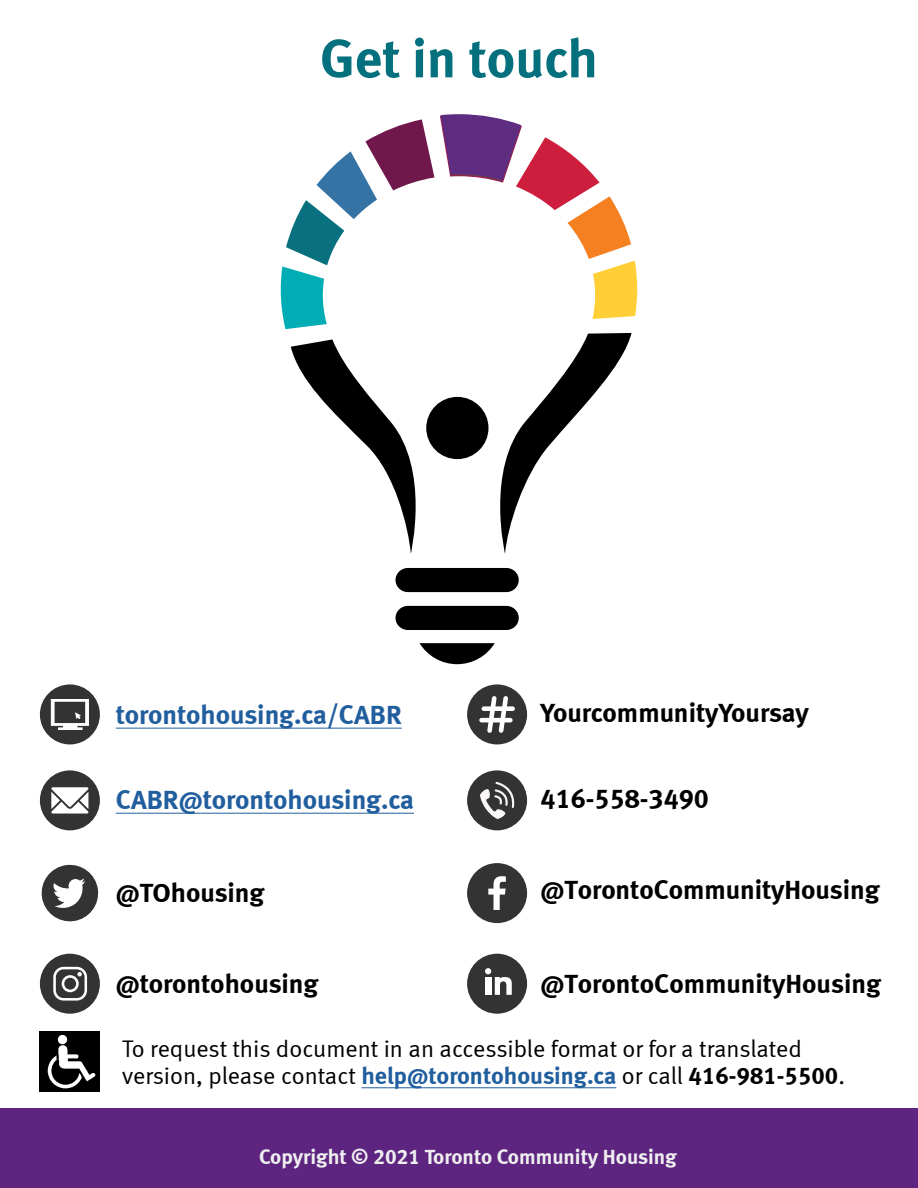
<style>
.page{position:relative;width:918px;height:1188px;background:#fff}
.page>*{position:absolute;margin:0;border:0;box-sizing:border-box;transform-origin:0 0}
.Header_style_1{font:54px "Meta Bold LF";color:#04707e}
.Paragraph_Style_3{font:27px "Meta Bold LF";color:#000}
.Paragraph_Style_3-2{font:27px "Meta Bold LF";color:#215e9e}
.t1{font:24px/27px "Meta Normal";color:#000}
.Paragraph_Style_1{font:21px "Meta Bold LF";color:#efeff0}
.s1{font-family:"Meta Bold LF";color:#215e9e}
.s2{font-family:"Meta Bold LF"}
.s3{font-family:"Meta Normal LF"}
</style>
<div class="page">
<div style="left:0;top:1108px;width:918px;height:80px;background:#5e2580"></div>
<div style="left:40px;top:684px;width:60px;height:60px;background:#343333;border-radius:50%"></div>
<div style="left:58px;top:728px;width:24px;height:2px;border:1px solid #fff"></div>
<svg style="left:51px;top:699px;width:38px;height:30px"></svg>
<hr style="left:116px;top:728px;width:286px;height:1px;background:#215e9e">
<div style="left:467px;top:684px;width:60px;height:60px;background:#333;border-radius:50%"></div>
<div style="left:482px;top:706px;width:33px;height:5px;background:#fff;border-radius:2px"></div>
<hr style="left:479px;top:718px;width:34px;height:4px;background:#fff;border-radius:2px">
<svg style="left:487px;top:696px;width:21px;height:37px"></svg>
<div style="left:40px;top:770px;width:60px;height:60px;background:#343333;border-radius:50%"></div>
<svg style="left:51px;top:787px;width:37px;height:27px"></svg>
<hr style="left:116px;top:813px;width:298px;height:1px;background:#215e9e">
<div style="left:467px;top:770px;width:60px;height:60px;background:#343333;border-radius:50%"></div>
<svg style="left:480px;top:782px;width:35px;height:37px"></svg>
<svg style="left:41px;top:864px;width:58px;height:58px"></svg>
<div style="left:467px;top:863px;width:60px;height:60px;background:#343333;border-radius:50%"></div>
<svg style="left:488px;top:876px;width:18px;height:34px"></svg>
<div style="left:40px;top:954px;width:60px;height:60px;background:#343333;border-radius:50%"></div>
<svg style="left:53px;top:967px;width:34px;height:34px"></svg>
<div style="left:467px;top:954px;width:60px;height:60px;background:#343333;border-radius:50%"></div>
<div style="left:485px;top:977px;width:6px;height:18px;background:#fff"></div>
<div style="left:485px;top:968px;width:6px;height:7px;background:#fff;border-radius:50%"></div>
<svg style="left:495px;top:977px;width:17px;height:18px"></svg>
<hr style="left:361px;top:1088px;width:255px;height:1px;background:#215e9e">
<svg style="left:281px;top:114px;width:356px;height:440px"></svg>
<div style="left:426px;top:397px;width:62px;height:62px;background:#000;border-radius:50%"></div>
<div style="left:396px;top:568px;width:123px;height:24px;background:#000;border-radius:12px"></div>
<div style="left:396px;top:606px;width:123px;height:24px;background:#000;border-radius:12px"></div>
<svg style="left:420px;top:643px;width:75px;height:21px"></svg>
<img style="left:40px;top:1031px;width:60px;height:60px">
<h1 class="Header_style_1" style="left:320px;top:26px;width:279px">Get in touch</h1>
<p class="Paragraph_Style_3-2" style="left:116px;top:699px;width:287px">torontohousing.ca/CABR</p>
<p class="Paragraph_Style_3" style="left:541px;top:697px;width:270px">YourcommunityYoursay</p>
<p class="Paragraph_Style_3-2" style="left:116px;top:784px;width:300px">CABR@torontohousing.ca</p>
<p class="Paragraph_Style_3" style="left:541px;top:783px;width:170px">416-558-3490</p>
<p class="Paragraph_Style_3" style="left:116px;top:877px;width:150px">@TOhousing</p>
<p class="Paragraph_Style_3" style="left:541px;top:873px;width:341px">@TorontoCommunityHousing</p>
<p class="Paragraph_Style_3" style="left:116px;top:967px;width:204px">@torontohousing</p>
<p class="Paragraph_Style_3" style="left:541px;top:968px;width:342px">@TorontoCommunityHousing</p>
<p class="t1" style="left:122px;top:1035px;width:724px">To request this document in an accessible format or for a translated version, please contact <span class="s1">help@torontohousing.ca</span> or call <span class="s2">416-981-5500</span><span class="s3">.</span></p>
<p class="Paragraph_Style_1" style="left:259px;top:1144px;width:419px">Copyright © 2021 Toronto Community Housing</p>
</div>
